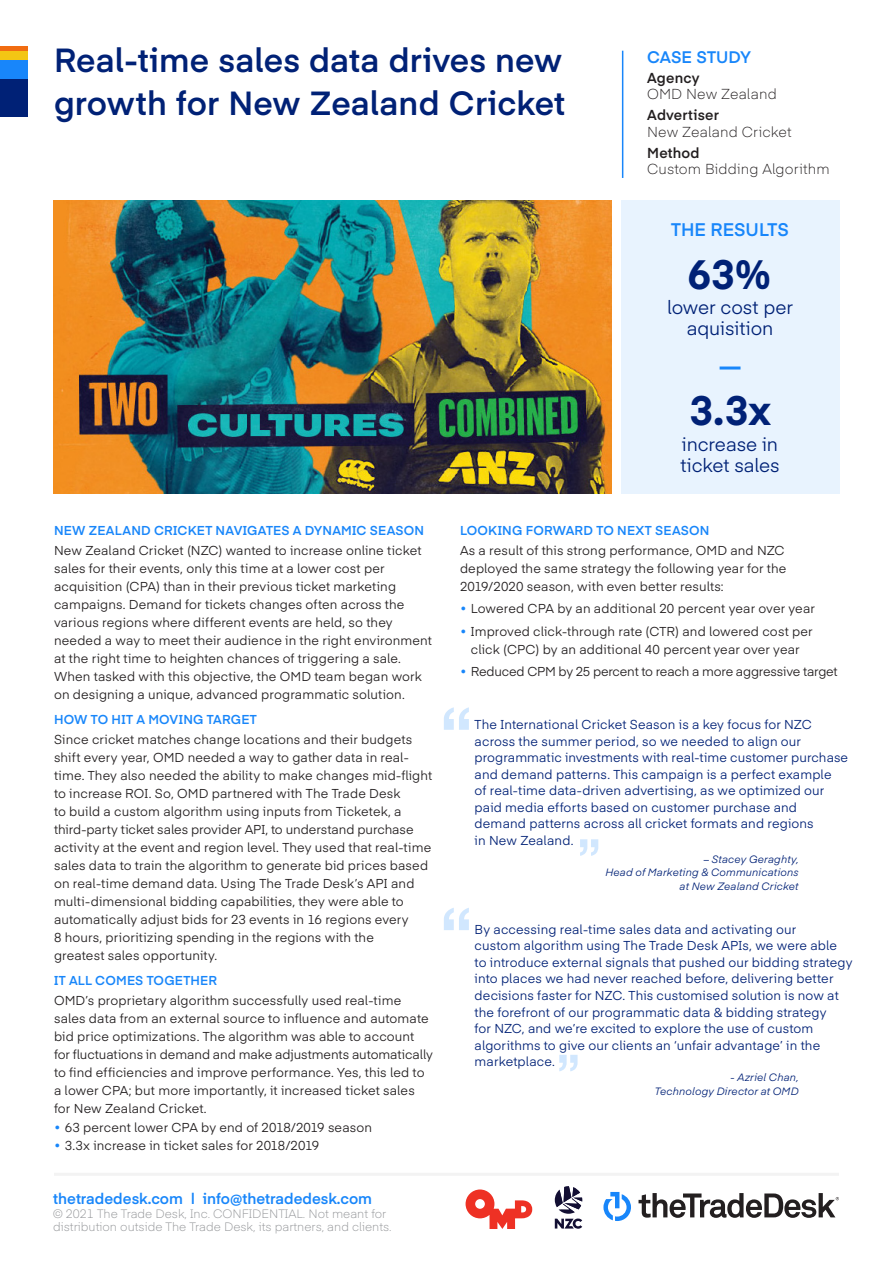
<style>
.page{position:relative;width:893px;height:1263px;background:#fff}
.page>*{position:absolute;margin:0;border:0;box-sizing:border-box;transform-origin:0 0}
.Subhead__black_sente{font:500 79.5px "Helvetica Neue";color:#d1e7fe}
.Subhead__black_sente-2{font:500 58.5px "Helvetica Neue";color:#d1e7fe}
.Bullets{font:700 40.5px "Eina 04";color:#002176}
.t1{font:600 33px/43.5px "Eina 04";letter-spacing:.005em;color:#002176}
.Body_copy{font:18.75px/21px "Eina 04";letter-spacing:-.005em;color:#002176;text-align:center}
.Bullets-2{font:600 18px "Eina 04";color:#1886fa}
.Subhead__blue_caps_l{font:600 16.5px "Eina 04";letter-spacing:.005em;color:#1886fa}
.t2{font:600 15px "Eina 04";color:#1886fa}
.Client_and_Method{font:300 14.25px "Eina 04";letter-spacing:.01em;color:#231f20}
.Client_and_Method-2{font:600 14.25px "Eina 04";letter-spacing:.015em;color:#231f20}
.Body_copy-2{font:12.75px/18px "Eina 04";letter-spacing:.01em;color:#231f20}
.Body_copy-3{font:12.75px/16.5px "Eina 04";letter-spacing:.01em;color:#002176}
.Subhead__blue_caps_l-2{font:600 12.75px "Eina 04";letter-spacing:.015em;color:#1886fa}
.Body_copy-4{font:12.75px "Eina 04";letter-spacing:-.015em;color:#231f20}
.t3{font:300 12px/13.5px "Eina 04";color:#939598}
.Body_copy-5{font:italic 10.5px/13.5px "Eina 04";letter-spacing:.01em;color:#002176;text-align:right}
.s1{color:#1886fa}
</style>
<div class="page">
<img style="left:53px;top:200px;width:559px;height:294px">
<div style="left:0;top:51px;width:27px;height:9px;background:#f3c614"></div>
<div style="left:0;top:46px;width:27px;height:5px;background:#f16c11"></div>
<div style="left:0;top:60px;width:27px;height:19px;background:#1886fa"></div>
<div style="left:0;top:79px;width:27px;height:37px;background:#002176"></div>
<hr style="left:622px;top:51px;width:1px;height:127px;background:#1886fa">
<div style="left:621px;top:200px;width:218px;height:294px;background:#e8f3fe"></div>
<hr style="left:720px;top:366px;width:20px;height:3px;background:#1886fa">
<svg style="left:603px;top:1192px;width:28px;height:29px"></svg>
<svg style="left:638px;top:1193px;width:201px;height:25px"></svg>
<hr style="left:54px;top:1173px;width:785px;height:3px;background:#f3f3f3">
<svg style="left:465px;top:1189px;width:67px;height:40px"></svg>
<svg style="left:555px;top:1186px;width:27px;height:43px"></svg>
<p class="t1" style="left:54px;top:36px;width:513px">Real-time sales data drives new growth for New Zealand Cricket</p>
<p class="Subhead__blue_caps_l" style="left:647px;top:45px;width:105px">CASE STUDY</p>
<p class="Client_and_Method-2" style="left:647px;top:67px;width:54px">Agency</p>
<p class="Client_and_Method" style="left:647px;top:84px;width:131px">OMD New Zealand</p>
<p class="Client_and_Method-2" style="left:647px;top:105px;width:73px">Advertiser</p>
<p class="Client_and_Method" style="left:647px;top:121px;width:146px">New Zealand Cricket</p>
<p class="Client_and_Method-2" style="left:647px;top:142px;width:54px">Method</p>
<p class="Client_and_Method" style="left:647px;top:159px;width:184px">Custom Bidding Algorithm</p>
<p class="Bullets-2" style="left:671px;top:216px;width:119px">THE RESULTS</p>
<p class="Bullets" style="left:687px;top:244px;width:87px">63%</p>
<p class="Body_copy" style="left:667px;top:296px;width:127px">lower cost per aquisition</p>
<p class="Bullets" style="left:690px;top:381px;width:82px">3.3x</p>
<p class="Body_copy" style="left:680px;top:432px;width:101px;text-align:left">increase in ticket sales</p>
<p class="Subhead__blue_caps_l-2" style="left:54px;top:521px;width:372px">NEW ZEALAND CRICKET NAVIGATES A DYNAMIC SEASON</p>
<p class="Body_copy-2" style="left:54px;top:540px;width:380px">New Zealand Cricket (NZC) wanted to increase online ticket sales for their events, only this time at a lower cost per acquisition (CPA) than in their previous ticket marketing campaigns. Demand for tickets changes often across the various regions where different events are held, so they needed a way to meet their audience in the right environment at the right time to heighten chances of triggering a sale.<br>When tasked with this objective, the OMD team began work on designing a unique, advanced programmatic solution.</p>
<p class="Subhead__blue_caps_l-2" style="left:54px;top:710px;width:204px">HOW TO HIT A MOVING TARGET</p>
<p class="Body_copy-2" style="left:54px;top:729px;width:380px">Since cricket matches change locations and their budgets shift every year, OMD needed a way to gather data in real&shy;time. They also needed the ability to make changes mid-flight to increase ROI. So, OMD partnered with The Trade Desk<br>to build a custom algorithm using inputs from Ticketek, a third-party ticket sales provider API, to understand purchase activity at the event and region level. They used that real-time sales data to train the algorithm to generate bid prices based on real-time demand data. Using The Trade Desk’s API and multi-dimensional bidding capabilities, they were able to automatically adjust bids for 23 events in 16 regions every<br>8 hours, prioritizing spending in the regions with the<br>greatest sales opportunity.</p>
<p class="Subhead__blue_caps_l-2" style="left:54px;top:971px;width:165px">IT ALL COMES TOGETHER</p>
<p class="Body_copy-2" style="left:54px;top:990px;width:380px">OMD’s proprietary algorithm successfully used real-time sales data from an external source to influence and automate bid price optimizations. The algorithm was able to account for fluctuations in demand and make adjustments automatically to find efficiencies and improve performance. Yes, this led to a lower CPA; but more importantly, it increased ticket sales for New Zealand Cricket.</p>
<p class="Body_copy-2" style="left:54px;top:1118px;width:320px"><span class="s1">•</span> 63 percent lower CPA by end of 2018/2019 season</p>
<p class="Body_copy-2" style="left:54px;top:1136px;width:267px"><span class="s1">•</span> 3.3x increase in ticket sales for 2018/2019</p>
<p class="Subhead__blue_caps_l-2" style="left:460px;top:521px;width:251px">LOOKING FORWARD TO NEXT SEASON</p>
<p class="Body_copy-2" style="left:460px;top:540px;width:328px">As a result of this strong performance, OMD and NZC deployed the same strategy the following year for the<br>2019/2020 season, with even better results:</p>
<p class="Body_copy-2" style="left:460px;top:599px;width:356px"><span class="s1">•</span> Lowered CPA by an additional 20 percent year over year</p>
<p class="Body_copy-2" style="left:460px;top:621px;width:354px;text-align:center"><span class="s1">•</span> Improved click-through rate (CTR) and lowered cost per click (CPC) by an additional 40 percent year over year</p>
<p class="Body_copy-4" style="left:460px;top:662px;width:379px"><span class="s1">•</span> Reduced CPM by 25 percent to reach a more aggressive target</p>
<p class="Subhead__black_sente" style="left:438px;top:672px;width:39px">‘‘</p>
<p class="Body_copy-3" style="left:475px;top:715px;width:375px">The International Cricket Season is a key focus for NZC across the summer period, so we needed to align our programmatic investments with real-time customer purchase and demand patterns. This campaign is a perfect example<br>of real-time data-driven advertising, as we optimized our paid media efforts based on customer purchase and demand patterns across all cricket formats and regions<br>in New Zealand.</p>
<p class="Body_copy-5" style="left:605px;top:851px;width:195px">– Stacey Geraghty,<br>Head of Marketing &amp; Communications at New Zealand Cricket</p>
<p class="Subhead__black_sente-2" style="left:576px;top:813px;width:29px">’’</p>
<p class="Subhead__black_sente" style="left:438px;top:872px;width:39px">‘‘</p>
<p class="Body_copy-3" style="left:475px;top:920px;width:379px">By accessing real-time sales data and activating our<br>custom algorithm using The Trade Desk APIs, we were able<br>to introduce external signals that pushed our bidding strategy into places we had never reached before, delivering better decisions faster for NZC. This customised solution is now at the forefront of our programmatic data &amp; bidding strategy<br>for NZC, and we’re excited to explore the use of custom algorithms to give our clients an ‘unfair advantage’ in the marketplace.</p>
<p class="Body_copy-5" style="left:730px;top:1070px;width:70px">- Azriel Chan,</p>
<p class="Subhead__black_sente-2" style="left:555px;top:1029px;width:29px">’’</p>
<p class="Body_copy-5" style="left:655px;top:1083px;width:145px">Technology Director at OMD</p>
<p class="t2" style="left:53px;top:1187px;width:320px">thetradedesk.com | info@thetradedesk.com</p>
<p class="t3" style="left:53px;top:1206px;width:340px">© 2021 The Trade Desk, Inc. CONFIDENTIAL. Not meant for distribution outside The Trade Desk, its partners, and clients.</p>
</div>
